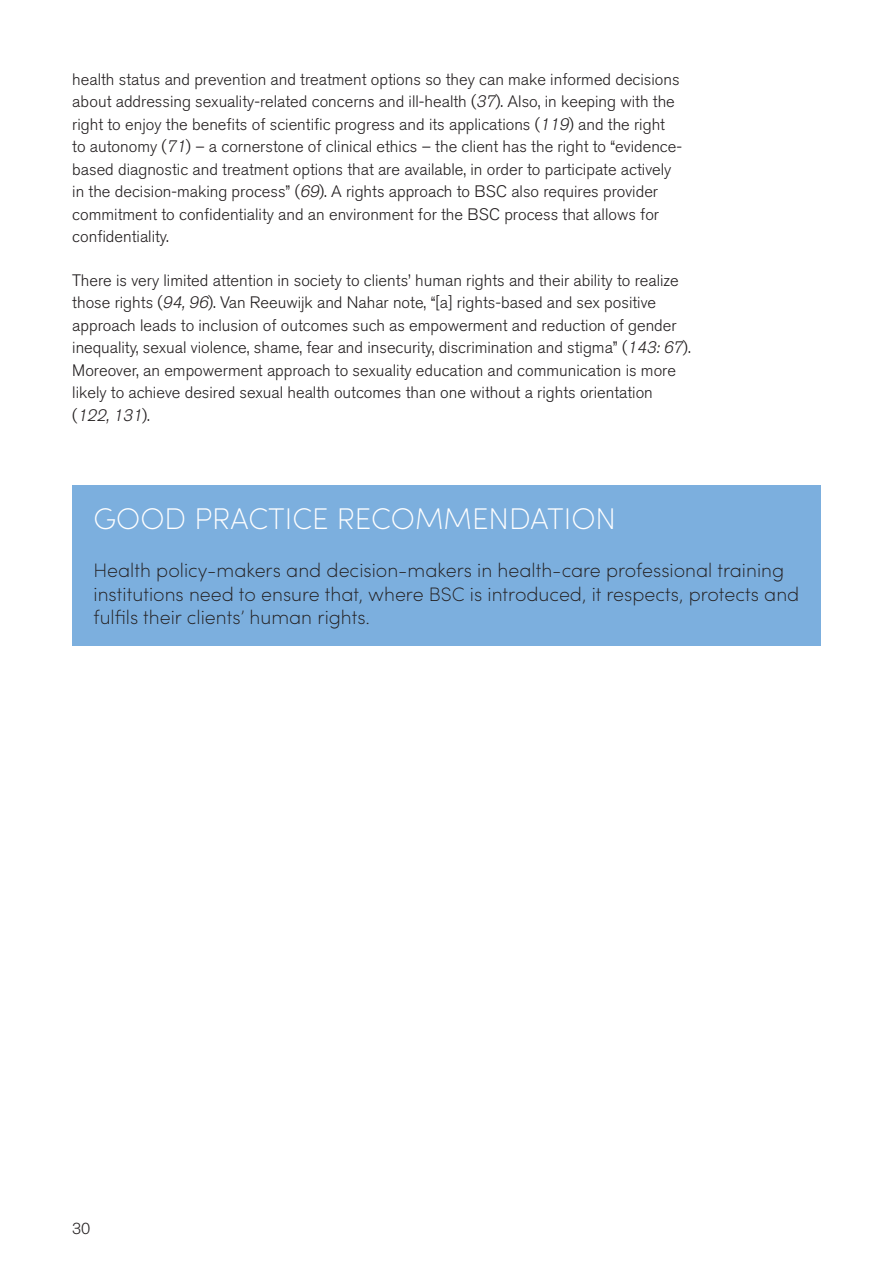
<style>
.page{position:relative;width:893px;height:1263px;background:#fff}
.page>*{position:absolute;margin:0;border:0;box-sizing:border-box;transform-origin:0 0}
.t1{font:200 30px "Sofia Pro";color:#fff}
.t2{font:200 19.5px/23.4px "Sofia Pro";color:#231f20}
.t3{font:300 16.5px/22.5px "Akzidenz Grotesk BQ";color:#231f20}
.t4{font:300 15.75px "Akzidenz Grotesk BQ";color:#231f20}
.s1{font-style:italic}
</style>
<div class="page">
<div style="left:72px;top:485px;width:749px;height:160px;background:#7cafde"></div>
<hr style="left:892px;top:0;width:1px;height:1263px;background:#0093d5">
<p class="t3" style="left:72px;top:68px;width:611px">health status and prevention and treatment options so they can make informed decisions about addressing sexuality-related concerns and ill-health (<span class="s1">37</span>). Also, in keeping with the right to enjoy the benefits of scientific progress and its applications (<span class="s1">119</span>) and the right to autonomy (<span class="s1">71</span>) – a cornerstone of clinical ethics – the client has the right to “evidence&shy;based diagnostic and treatment options that are available, in order to participate actively in the decision-making process” (<span class="s1">69</span>). A rights approach to BSC also requires provider commitment to confidentiality and an environment for the BSC process that allows for confidentiality.</p>
<p class="t3" style="left:72px;top:269px;width:620px">There is very limited attention in society to clients’ human rights and their ability to realize those rights (<span class="s1">94,96</span>). Van Reeuwijk and Nahar note, “[a] rights-based and sex positive approach leads to inclusion of outcomes such as empowerment and reduction of gender inequality, sexual violence, shame, fear and insecurity, discrimination and stigma” (<span class="s1">143:67</span>).<br>Moreover, an empowerment approach to sexuality education and communication is more likely to achieve desired sexual health outcomes than one without a rights orientation<br>( <span class="s1">122,131</span>).</p>
<p class="t1" style="left:94px;top:497px;width:524px">GOOD PRACTICE RECOMMENDATION</p>
<p class="t2" style="left:94px;top:558px;width:707px">Health policy-makers and decision-makers in health-care professional training institutions need to ensure that, where BSC is introduced, it respects, protects and fulfils their clients’ human rights.</p>
<p class="t4" style="left:72px;top:1219px;width:20px">30</p>
</div>
